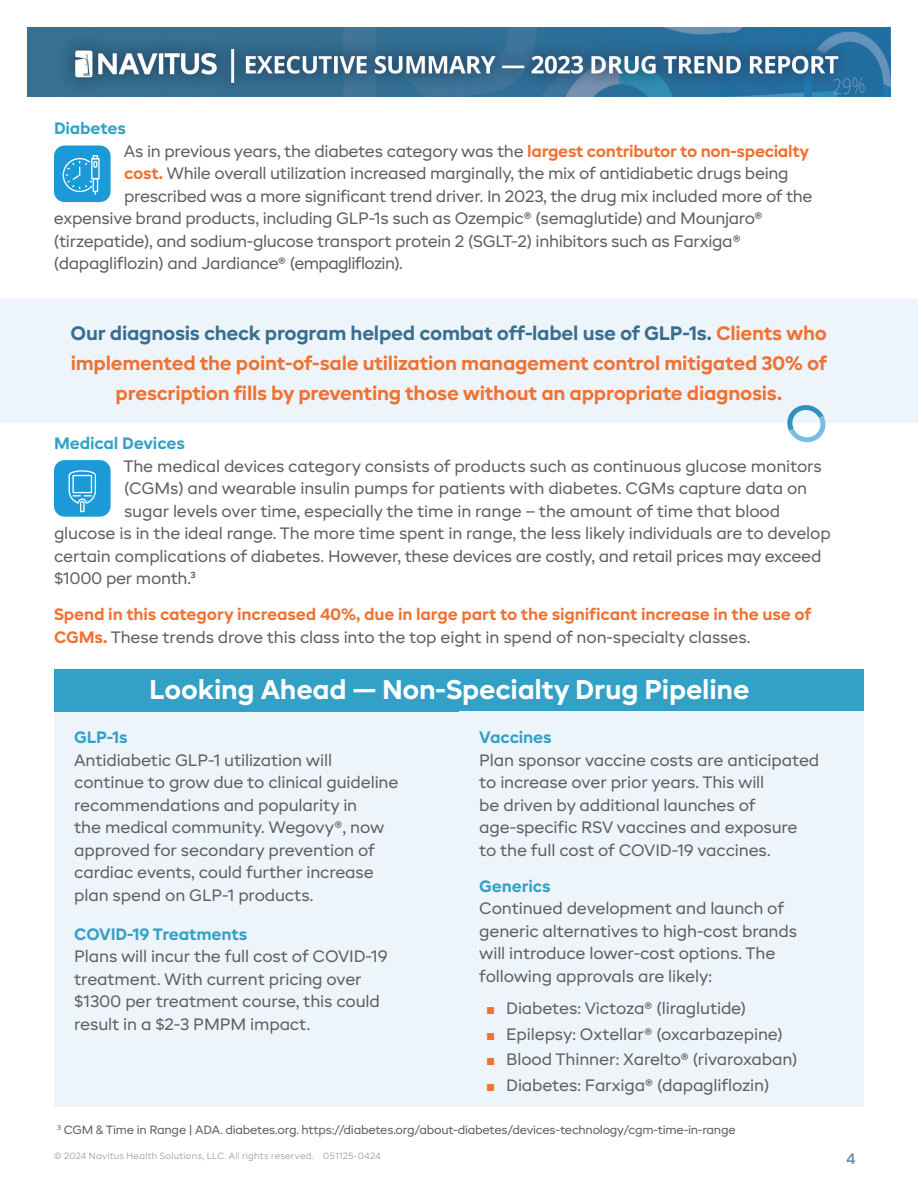
<style>
.page{position:relative;width:918px;height:1188px;background:#fff}
.page>*{position:absolute;margin:0;border:0;box-sizing:border-box;transform-origin:0 0}
.t1{font:700 27px "BR Candor";letter-spacing:-.01em;color:#fff}
.t2{font:700 19.5px/30px "BR Candor";letter-spacing:-.015em;color:#ef7232;text-align:center}
.t3{font:16.5px/22.5px "BR Candor";letter-spacing:-.01em;color:#5f5f62}
.t4{font:700 16.5px/22.5px "BR Candor";letter-spacing:-.01em;color:#ef7232}
.t5{font:700 16.5px "BR Candor";letter-spacing:-.01em;color:#33a1c7}
.t6{font:600 15px "BR Candor";color:#6690ab}
.t7{font:12px "BR Candor";letter-spacing:-.02em;color:#5f5f62}
.t8{font:300 9px "BR Candor";letter-spacing:.03em;color:#848689}
.s1{font-weight:700;color:#ef7232}
.s2{color:#386e8f}
.s3{font-weight:400;color:#5f5f62}
.s4{font-family:"Arial";font-size:15px;color:#ef7232}
</style>
<div class="page">
<div style="left:0;top:298px;width:918px;height:125px;background:#edf4fa"></div>
<div style="left:54px;top:669px;width:810px;height:43px;background:#33a1c7"></div>
<div style="left:54px;top:712px;width:405px;height:196px;background:#edf4fa"></div>
<div style="left:459px;top:712px;width:405px;height:395px;background:#edf4fa"></div>
<div style="left:54px;top:908px;width:405px;height:199px;background:#edf4fa"></div>
<img style="left:27px;top:27px;width:864px;height:69px">
<div style="left:54px;top:145px;width:57px;height:57px;background:#1b9ad7;border-radius:11px"></div>
<svg style="left:62px;top:155px;width:38px;height:40px"></svg>
<svg style="left:787px;top:405px;width:39px;height:38px"></svg>
<div style="left:54px;top:460px;width:57px;height:57px;background:#1b9ad7;border-radius:11px"></div>
<svg style="left:68px;top:470px;width:28px;height:43px"></svg>
<p class="t5" style="left:54px;top:118px;width:74px">Diabetes</p>
<p class="t3" style="left:124px;top:140px;width:687px">As in previous years, the diabetes category was the <span class="s1">largest contributor to non-specialty</span></p>
<p class="t3" style="left:124px;top:162px;width:666px"><span class="s1">cost.</span> While overall utilization increased marginally, the mix of antidiabetic drugs being</p>
<p class="t3" style="left:124px;top:185px;width:690px">prescribed was a more significant trend driver. In 2023, the drug mix included more of the</p>
<p class="t3" style="left:54px;top:207px;width:710px">expensive brand products, including GLP-1s such as Ozempic® (semaglutide) and Mounjaro®</p>
<p class="t3" style="left:54px;top:230px;width:688px">(tirzepatide), and sodium-glucose transport protein 2 (SGLT-2) inhibitors such as Farxiga®</p>
<p class="t3" style="left:54px;top:252px;width:350px">(dapagliflozin) and Jardiance® (empagliflozin).</p>
<h3 class="t2" style="left:71px;top:318px;width:758px"><span class="s2">Our diagnosis check program helped combat off-label use of GLP-1s.</span> Clients who implemented the point-of-sale utilization management control mitigated 30% of prescription fills by preventing those without an appropriate diagnosis.</h3>
<p class="t5" style="left:54px;top:433px;width:133px">Medical Devices</p>
<p class="t3" style="left:123px;top:455px;width:700px">The medical devices category consists of products such as continuous glucose monitors</p>
<p class="t3" style="left:124px;top:477px;width:685px">(CGMs) and wearable insulin pumps for patients with diabetes. CGMs capture data on</p>
<p class="t3" style="left:124px;top:500px;width:658px">sugar levels over time, especially the time in range – the amount of time that blood</p>
<p class="t3" style="left:54px;top:522px;width:778px">glucose is in the ideal range. The more time spent in range, the less likely individuals are to develop</p>
<p class="t3" style="left:54px;top:545px;width:769px">certain complications of diabetes. However, these devices are costly, and retail prices may exceed</p>
<p class="t3" style="left:54px;top:567px;width:143px">$1000 per month.³</p>
<p class="t4" style="left:54px;top:603px;width:759px">Spend in this category increased 40%, due in large part to the significant increase in the use of<br>CGMs. <span class="s3">These trends drove this class into the top eight in spend of non-specialty classes.</span></p>
<h2 class="t1" style="left:149px;top:673px;width:602px">Looking Ahead — Non-Specialty Drug Pipeline</h2>
<p class="t5" style="left:74px;top:727px;width:55px">GLP-1s</p>
<p class="t3" style="left:74px;top:749px;width:326px">Antidiabetic GLP-1 utilization will continue to grow due to clinical guideline recommendations and popularity in<br>the medical community. Wegovy®, now approved for secondary prevention of cardiac events, could further increase plan spend on GLP-1 products.</p>
<p class="t5" style="left:74px;top:924px;width:175px">COVID-19 Treatments</p>
<p class="t3" style="left:74px;top:945px;width:315px">Plans will incur the full cost of COVID-19 treatment. With current pricing over $1300 per treatment course, this could result in a $2-3 PMPM impact.</p>
<p class="t5" style="left:479px;top:728px;width:74px">Vaccines</p>
<p class="t3" style="left:479px;top:749px;width:342px">Plan sponsor vaccine costs are anticipated to increase over prior years. This will<br>be driven by additional launches of age-specific RSV vaccines and exposure<br>to the full cost of COVID-19 vaccines.</p>
<p class="t5" style="left:479px;top:876px;width:73px">Generics</p>
<p class="t3" style="left:479px;top:897px;width:319px">Continued development and launch of generic alternatives to high-cost brands will introduce lower-cost options. The following approvals are likely:</p>
<p class="t3" style="left:486px;top:997px;width:262px"><span class="s4">■</span> Diabetes: Victoza® (liraglutide)</p>
<p class="t3" style="left:486px;top:1023px;width:298px"><span class="s4">■</span> Epilepsy: Oxtellar® (oxcarbazepine)</p>
<p class="t3" style="left:486px;top:1048px;width:313px"><span class="s4">■</span> Blood Thinner: Xarelto® (rivaroxaban)</p>
<p class="t3" style="left:486px;top:1074px;width:285px"><span class="s4">■</span> Diabetes: Farxiga® (dapagliflozin)</p>
<p class="t7" style="left:57px;top:1122px;width:680px"><sup>3</sup> CGM &amp; Time in Range | ADA. diabetes.org. https://diabetes.org/about-diabetes/devices-technology/cgm-time-in-range</p>
<p class="t8" style="left:54px;top:1151px;width:328px">© 2024 Navitus Health Solutions, LLC. All rights reserved. 051125-0424</p>
<p class="t6" style="left:846px;top:1149px;width:11px">4</p>
</div>
